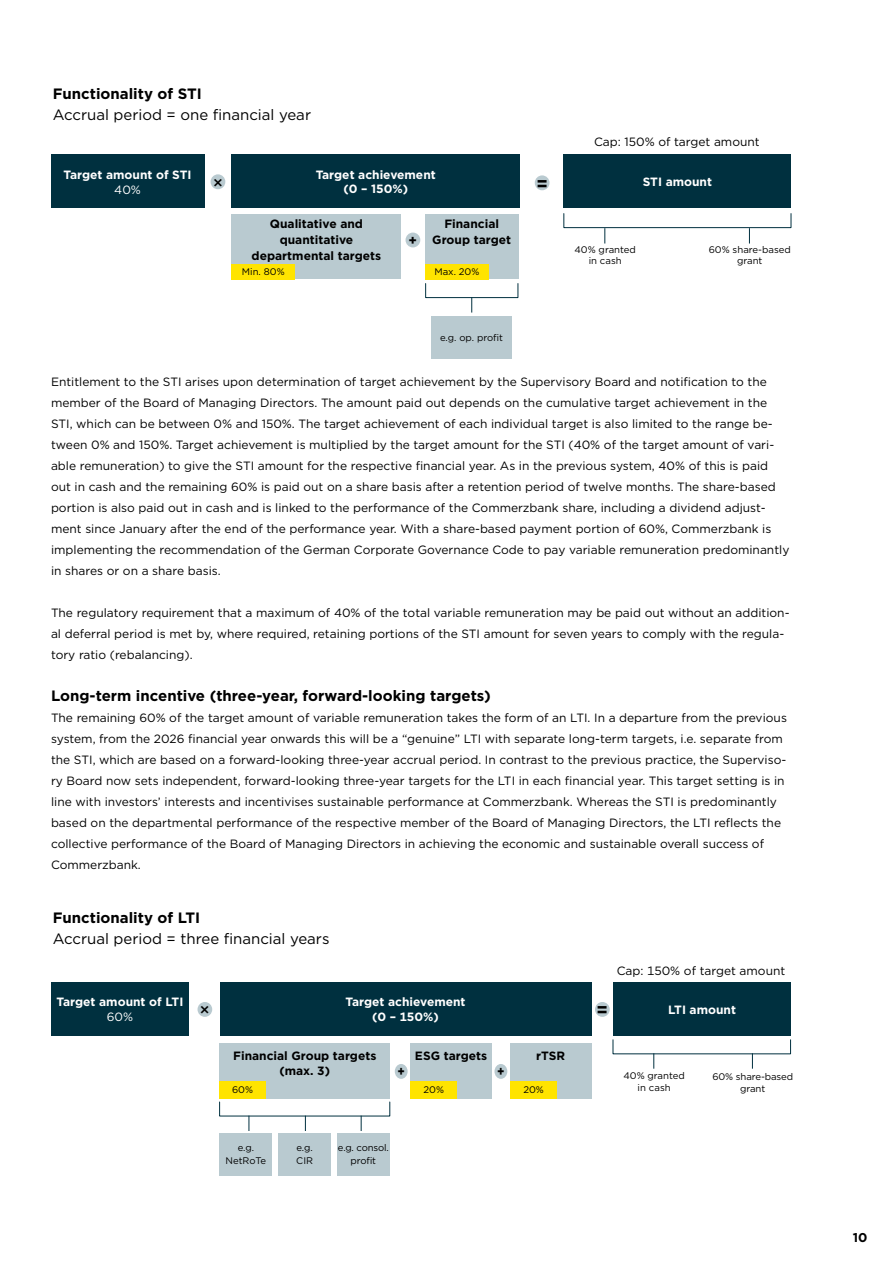
<style>
.page{position:relative;width:893px;height:1263px;background:#fff}
.page>*{position:absolute;margin:0;border:0;box-sizing:border-box;transform-origin:0 0}
.t1{font:18px "Arial";color:#000}
.t2{font:700 18px "Gotham";color:#000}
.t3{font:700 15px "Gotham";color:#000}
.t4{font:15px "Gotham";color:#000}
.t5{font:700 13.5px "Gotham";color:#000;scale:.87 1}
.t6{font:700 13.5px "Gotham";color:#000}
.t7{font:700 12.75px "Gotham";color:#000}
.t8{font:12px/21px "Gotham";color:#000}
.t9{font:700 12px/15.8px "Gotham";color:#000;text-align:center}
.t10{font:700 12px/14.4px "Gotham";color:#fff;text-align:center}
.t11{font:12px "Gotham";color:#fff}
.t12{font:9.6px/11.6px "Gotham";color:#000;text-align:center}
</style>
<div class="page">
<div style="left:51px;top:982px;width:138px;height:53px;background:#00303f"></div>
<div style="left:613px;top:982px;width:178px;height:53px;background:#00303f"></div>
<div style="left:198px;top:1002px;width:14px;height:15px;background:#b9cad0;border-radius:50%"></div>
<div style="left:595px;top:1002px;width:15px;height:15px;background:#b9cad0;border-radius:50%"></div>
<div style="left:220px;top:982px;width:371px;height:53px;background:#00303f"></div>
<div style="left:411px;top:1043px;width:81px;height:55px;background:#b9cad0"></div>
<div style="left:510px;top:1043px;width:81px;height:55px;background:#b9cad0"></div>
<div style="left:395px;top:1064px;width:13px;height:15px;background:#b9cad0;border-radius:50%"></div>
<div style="left:494px;top:1064px;width:13px;height:15px;background:#b9cad0;border-radius:50%"></div>
<div style="left:219px;top:1043px;width:171px;height:55px;background:#b9cad0"></div>
<div style="left:219px;top:1081px;width:47px;height:17px;background:#ffe400"></div>
<div style="left:411px;top:1081px;width:46px;height:17px;background:#ffe400"></div>
<div style="left:510px;top:1081px;width:47px;height:17px;background:#ffe400"></div>
<svg style="left:249px;top:1116px;width:1px;height:15px"></svg>
<svg style="left:305px;top:1116px;width:1px;height:15px"></svg>
<svg style="left:361px;top:1116px;width:1px;height:15px"></svg>
<div style="left:220px;top:1133px;width:52px;height:42px;background:#b9cad0"></div>
<div style="left:278px;top:1133px;width:53px;height:42px;background:#b9cad0"></div>
<div style="left:337px;top:1133px;width:52px;height:42px;background:#b9cad0"></div>
<svg style="left:653px;top:1053px;width:1px;height:16px"></svg>
<svg style="left:752px;top:1053px;width:1px;height:16px"></svg>
<div style="left:232px;top:214px;width:169px;height:65px;background:#b9cad0"></div>
<div style="left:425px;top:214px;width:93px;height:65px;background:#b9cad0"></div>
<div style="left:425px;top:283px;width:93px;height:15px;border:1px solid #00303f"></div>
<div style="left:51px;top:155px;width:153px;height:53px;background:#00303f"></div>
<div style="left:563px;top:155px;width:228px;height:53px;background:#00303f"></div>
<div style="left:232px;top:155px;width:288px;height:53px;background:#00303f"></div>
<div style="left:231px;top:264px;width:64px;height:15px;background:#ffe400"></div>
<div style="left:425px;top:264px;width:64px;height:15px;background:#ffe400"></div>
<svg style="left:471px;top:297px;width:1px;height:16px"></svg>
<div style="left:431px;top:316px;width:81px;height:43px;background:#b9cad0"></div>
<div style="left:406px;top:233px;width:14px;height:14px;background:#b9cad0;border-radius:50%"></div>
<div style="left:211px;top:174px;width:14px;height:15px;background:#b9cad0;border-radius:50%"></div>
<div style="left:535px;top:175px;width:14px;height:15px;background:#b9cad0;border-radius:50%"></div>
<div style="left:563px;top:213px;width:228px;height:15px;border:1px solid #00303f"></div>
<svg style="left:604px;top:228px;width:1px;height:15px"></svg>
<svg style="left:749px;top:228px;width:1px;height:15px"></svg>
<p class="t3" style="left:53px;top:84px;width:151px">Functionality of STI</p>
<p class="t4" style="left:53px;top:106px;width:260px">Accrual period = one financial year</p>
<p class="t10" style="left:64px;top:167px;width:130px">Target amount of STI</p>
<p class="t11" style="left:114px;top:182px;width:28px">40%</p>
<p class="t10" style="left:316px;top:167px;width:122px">Target achievement (0 – 150%)</p>
<h1 class="t1" style="left:213px;top:170px;width:12px">×</h1>
<h1 class="t2" style="left:536px;top:171px;width:13px">=</h1>
<p class="t9" style="left:252px;top:216px;width:131px">Qualitative and quantitative departmental targets</p>
<p class="t9" style="left:432px;top:216px;width:80px">Financial<br>Group target</p>
<p class="t6" style="left:409px;top:231px;width:10px">+</p>
<p class="t12" style="left:242px;top:266px;width:44px">Min. 80%</p>
<p class="t12" style="left:434px;top:266px;width:47px">Max. 20%</p>
<p class="t12" style="left:440px;top:332px;width:65px">e.g. op. profit</p>
<p class="t8" style="left:594px;top:131px;width:167px">Cap: 150% of target amount</p>
<p class="t10" style="left:643px;top:175px;width:71px">STI amount</p>
<p class="t12" style="left:574px;top:244px;width:63px">40% granted in cash</p>
<p class="t12" style="left:709px;top:244px;width:84px">60% share-based grant</p>
<p class="t8" style="left:51px;top:371px;width:740px">Entitlement to the STI arises upon determination of target achievement by the Supervisory Board and notification to the member of the Board of Managing Directors. The amount paid out depends on the cumulative target achievement in the STI, which can be between 0% and 150%. The target achievement of each individual target is also limited to the range be&shy;tween 0% and 150%. Target achievement is multiplied by the target amount for the STI (40% of the target amount of vari&shy;able remuneration) to give the STI amount for the respective financial year. As in the previous system, 40% of this is paid out in cash and the remaining 60% is paid out on a share basis after a retention period of twelve months. The share-based portion is also paid out in cash and is linked to the performance of the Commerzbank share, including a dividend adjust&shy;ment since January after the end of the performance year. With a share-based payment portion of 60%, Commerzbank is implementing the recommendation of the German Corporate Governance Code to pay variable remuneration predominantly in shares or on a share basis.</p>
<p class="t8" style="left:51px;top:602px;width:740px">The regulatory requirement that a maximum of 40% of the total variable remuneration may be paid out without an addition&shy;al deferral period is met by, where required, retaining portions of the STI amount for seven years to comply with the regula&shy;tory ratio (rebalancing).</p>
<p class="t3" style="left:51px;top:686px;width:441px">Long-term incentive (three-year, forward-looking targets)</p>
<p class="t8" style="left:51px;top:707px;width:737px">The remaining 60% of the target amount of variable remuneration takes the form of an LTI. In a departure from the previous system, from the 2026 financial year onwards this will be a “genuine” LTI with separate long-term targets, i.e. separate from the STI, which are based on a forward-looking three-year accrual period. In contrast to the previous practice, the Superviso&shy;ry Board now sets independent, forward-looking three-year targets for the LTI in each financial year. This target setting is in line with investors’ interests and incentivises sustainable performance at Commerzbank. Whereas the STI is predominantly based on the departmental performance of the respective member of the Board of Managing Directors, the LTI reflects the collective performance of the Board of Managing Directors in achieving the economic and sustainable overall success of Commerzbank.</p>
<p class="t3" style="left:53px;top:908px;width:149px">Functionality of LTI</p>
<p class="t4" style="left:53px;top:929px;width:278px">Accrual period = three financial years</p>
<p class="t8" style="left:617px;top:959px;width:170px">Cap: 150% of target amount</p>
<p class="t10" style="left:57px;top:995px;width:128px">Target amount of LTI</p>
<p class="t11" style="left:107px;top:1009px;width:28px">60%</p>
<p class="t10" style="left:345px;top:994px;width:122px">Target achievement (0 – 150%)</p>
<p class="t9" style="left:415px;top:1047px;width:74px">ESG targets</p>
<p class="t9" style="left:536px;top:1047px;width:30px">rTSR</p>
<p class="t5" style="left:397px;top:1062px;width:10px">+</p>
<p class="t5" style="left:497px;top:1062px;width:10px">+</p>
<h1 class="t1" style="left:200px;top:998px;width:12px">×</h1>
<h1 class="t2" style="left:597px;top:998px;width:13px">=</h1>
<p class="t10" style="left:668px;top:1002px;width:70px">LTI amount</p>
<p class="t9" style="left:233px;top:1047px;width:145px">Financial Group targets (max. 3)</p>
<p class="t12" style="left:232px;top:1084px;width:23px">60%</p>
<p class="t12" style="left:424px;top:1084px;width:22px">20%</p>
<p class="t12" style="left:523px;top:1084px;width:22px">20%</p>
<p class="t12" style="left:623px;top:1070px;width:63px">40% granted in cash</p>
<p class="t12" style="left:712px;top:1071px;width:82px">60% share-based grant</p>
<p class="t12" style="left:226px;top:1141px;width:42px;line-height:12.6px">e.g.<br>NetRoTe</p>
<p class="t12" style="left:296px;top:1141px;width:18px;line-height:12.6px;text-align:left">e.g.<br>CIR</p>
<p class="t12" style="left:338px;top:1141px;width:52px;line-height:12.6px">e.g. consol. profit</p>
<p class="t7" style="left:853px;top:1229px;width:16px">10</p>
</div>
